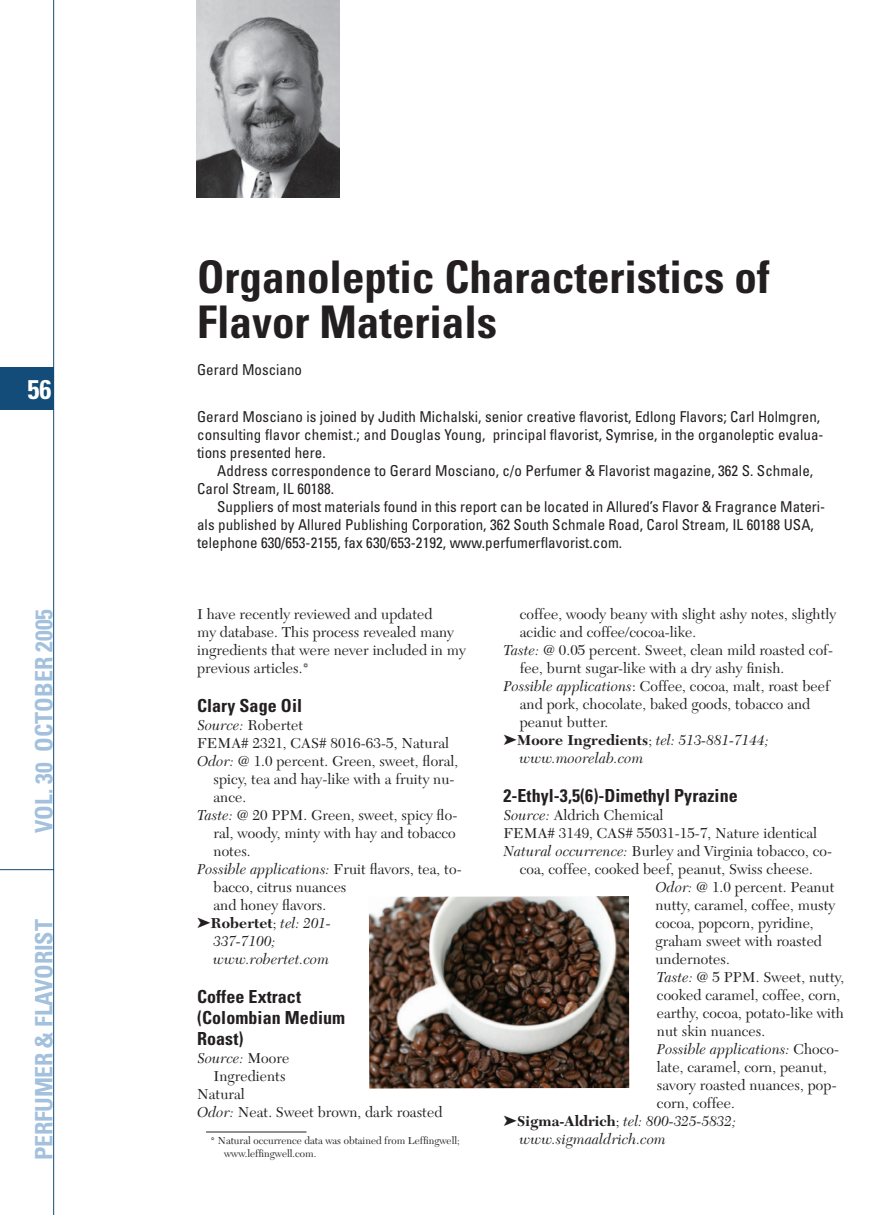
<style>
.page{position:relative;width:891px;height:1215px;background:#fff}
.page>*{position:absolute;margin:0;border:0;box-sizing:border-box;transform-origin:0 0}
.t1{font:700 condensed 45px/45px "Univers";color:#231f20}
.t2{font:700 condensed 27px "Univers";color:#fff}
.t3{font:700 condensed 24px "Univers";letter-spacing:-.01em;color:#a3c1dd}
.t4{font:700 condensed 18px/21px "Univers";letter-spacing:.005em;color:#231f20}
.t5{font:15px/18px "New Caledonia";letter-spacing:.005em;color:#231f20}
.t6{font:condensed 15px/18px "Univers";letter-spacing:.005em;color:#231f20}
.t7{font:italic 15px "New Caledonia";letter-spacing:.005em;color:#231f20}
.t8{font:700 15px "New Caledonia";letter-spacing:.005em;color:#231f20}
.t9{font:10.5px "New Caledonia";color:#231f20}
.s1{font-style:italic}
.s2{font-style:normal}
.s3{font-weight:400}
.s4{font-weight:400;font-style:italic}
.s5{font-weight:700;font-style:normal}
</style>
<div class="page">
<hr style="left:53px;top:0;width:1px;height:1215px;background:#134c78">
<hr style="left:0;top:869px;width:54px;height:1px;background:#134c78">
<div style="left:0;top:367px;width:54px;height:42px;background:#134c78"></div>
<img style="left:197px;top:0;width:143px;height:197px">
<hr style="left:206px;top:1132px;width:100px;height:1px;background:#231f20">
<img style="left:369px;top:896px;width:260px;height:193px">
<h2 class="t2" style="left:27px;top:379px;width:25px">56</h2>
<h3 class="t3" style="left:35px;top:833px;width:225px;rotate:-90deg">VOL. 30 OCTOBER 2005</h3>
<h3 class="t3" style="left:35px;top:1160px;width:242px;rotate:-90deg">PERFUMER &amp; FLAVORIST</h3>
<h1 class="t1" style="left:197px;top:259px;width:574px">Organoleptic Characteristics of<br>Flavor Materials</h1>
<p class="t6" style="left:197px;top:362px;width:106px">Gerard Mosciano</p>
<p class="t6" style="left:197px;top:409px;width:628px">Gerard Mosciano is joined by Judith Michalski, senior creative flavorist, Edlong Flavors; Carl Holmgren, consulting flavor chemist.; and Douglas Young, principal flavorist, Symrise, in the organoleptic evalua&shy;tions presented here.</p>
<p class="t6" style="left:197px;top:463px;width:618px;text-indent:20px">Address correspondence to Gerard Mosciano, c/o Perfumer &amp; Flavorist magazine, 362 S. Schmale,<br>Carol Stream, IL 60188.</p>
<p class="t6" style="left:197px;top:499px;width:630px;text-indent:20px">Suppliers of most materials found in this report can be located in Allured’s Flavor &amp; Fragrance Materi&shy;als published by Allured Publishing Corporation, 362 South Schmale Road, Carol Stream, IL 60188 USA, telephone 630/653-2155, fax 630/653-2192, www.perfumerflavorist.com.</p>
<p class="t5" style="left:197px;top:606px;width:270px">I have recently reviewed and updated<br>my database. This process revealed many ingredients that were never included in my previous articles.*</p>
<p class="t4" style="left:197px;top:697px;width:107px">Clary Sage Oil</p>
<p class="t5" style="left:197px;top:717px;width:108px"><span class="s1">Source:</span> Robertet</p>
<p class="t5" style="left:197px;top:735px;width:253px">FEMA# 2321, CAS# 8016-63-5, Natural</p>
<p class="t5" style="left:197px;top:753px;width:263px"><span class="s1">Odor:</span> @ 1.0 percent. Green, sweet, floral,</p>
<p class="t5" style="left:214px;top:771px;width:242px">spicy, tea and hay-like with a fruity nu-</p>
<p class="t5" style="left:214px;top:789px;width:34px">ance.</p>
<p class="t5" style="left:197px;top:807px;width:262px"><span class="s1">Taste:</span> @ 20 PPM. Green, sweet, spicy flo-</p>
<p class="t5" style="left:214px;top:825px;width:244px">ral, woody, minty with hay and tobacco</p>
<p class="t5" style="left:214px;top:843px;width:39px">notes.</p>
<p class="t7" style="left:197px;top:863px;width:266px">Possible applications: <span class="s2">Fruit flavors, tea, to-</span></p>
<p class="t5" style="left:214px;top:879px;width:134px">bacco, citrus nuances</p>
<p class="t5" style="left:214px;top:897px;width:114px">and honey flavors.</p>
<p class="t8" style="left:197px;top:917px;width:136px">➤Robertet<span class="s3">;</span> <span class="s4">tel: 201-</span></p>
<p class="t7" style="left:214px;top:935px;width:63px">337-7100;</p>
<p class="t7" style="left:214px;top:953px;width:117px">www.robertet.com</p>
<p class="t4" style="left:197px;top:988px;width:150px">Coffee Extract (Colombian Medium<br>Roast)</p>
<p class="t7" style="left:197px;top:1052px;width:94px">Source: <span class="s2">Moore</span></p>
<p class="t5" style="left:214px;top:1068px;width:74px">Ingredients</p>
<p class="t5" style="left:197px;top:1086px;width:49px">Natural</p>
<p class="t5" style="left:197px;top:1104px;width:247px"><span class="s1">Odor:</span> Neat. Sweet brown, dark roasted</p>
<p class="t5" style="left:520px;top:606px;width:318px">coffee, woody beany with slight ashy notes, slightly</p>
<p class="t5" style="left:520px;top:624px;width:178px">acidic and coffee/cocoa-like.</p>
<p class="t5" style="left:503px;top:642px;width:331px"><span class="s1">Taste:</span> @ 0.05 percent. Sweet, clean mild roasted cof-</p>
<p class="t5" style="left:520px;top:660px;width:266px">fee, burnt sugar-like with a dry ashy finish.</p>
<p class="t5" style="left:503px;top:678px;width:328px"><span class="s1">Possible applications</span>: Coffee, cocoa, malt, roast beef</p>
<p class="t5" style="left:520px;top:696px;width:292px">and pork, chocolate, baked goods, tobacco and</p>
<p class="t5" style="left:520px;top:714px;width:90px">peanut butter.</p>
<p class="t7" style="left:503px;top:734px;width:267px">➤<span class="s5">Moore Ingredients</span><span class="s2">;</span> tel: 513-881-7144;</p>
<p class="t7" style="left:520px;top:752px;width:125px">www.moorelab.com</p>
<p class="t4" style="left:503px;top:787px;width:236px">2-Ethyl-3,5(6)-Dimethyl Pyrazine</p>
<p class="t5" style="left:503px;top:807px;width:162px"><span class="s1">Source:</span> Aldrich Chemical</p>
<p class="t5" style="left:503px;top:825px;width:315px">FEMA# 3149, CAS# 55031-15-7, Nature identical</p>
<p class="t5" style="left:503px;top:843px;width:330px"><span class="s1">Natural occurrence:</span> Burley and Virginia tobacco, co-</p>
<p class="t5" style="left:520px;top:861px;width:294px">coa, coffee, cooked beef, peanut, Swiss cheese.</p>
<p class="t5" style="left:655px;top:879px;width:181px"><span class="s1">Odor:</span> @ 1.0 percent. Peanut</p>
<p class="t5" style="left:655px;top:897px;width:181px">nutty, caramel, coffee, musty</p>
<p class="t5" style="left:655px;top:915px;width:160px">cocoa, popcorn, pyridine,</p>
<p class="t5" style="left:655px;top:933px;width:168px">graham sweet with roasted</p>
<p class="t5" style="left:655px;top:951px;width:76px">undernotes.</p>
<p class="t5" style="left:657px;top:969px;width:189px"><span class="s1">Taste:</span> @ 5 PPM. Sweet, nutty,</p>
<p class="t5" style="left:657px;top:987px;width:185px">cooked caramel, coffee, corn,</p>
<p class="t5" style="left:657px;top:1005px;width:189px">earthy, cocoa, potato-like with</p>
<p class="t5" style="left:657px;top:1023px;width:110px">nut skin nuances.</p>
<p class="t7" style="left:657px;top:1043px;width:184px">Possible applications: <span class="s2">Choco-</span></p>
<p class="t5" style="left:657px;top:1059px;width:172px">late, caramel, corn, peanut,</p>
<p class="t5" style="left:657px;top:1077px;width:181px">savory roasted nuances, pop-</p>
<p class="t5" style="left:657px;top:1095px;width:79px">corn, coffee.</p>
<p class="t7" style="left:503px;top:1115px;width:234px">➤<span class="s5">Sigma-Aldrich</span><span class="s2">;</span> tel: 800-325-5832;</p>
<p class="t9" style="left:211px;top:1136px;width:251px">* Natural occurrence data was obtained from Leffingwell;</p>
<p class="t7" style="left:520px;top:1133px;width:148px">www.sigmaaldrich.com</p>
<p class="t9" style="left:224px;top:1150px;width:94px">www.leffingwell.com.</p>
</div>
